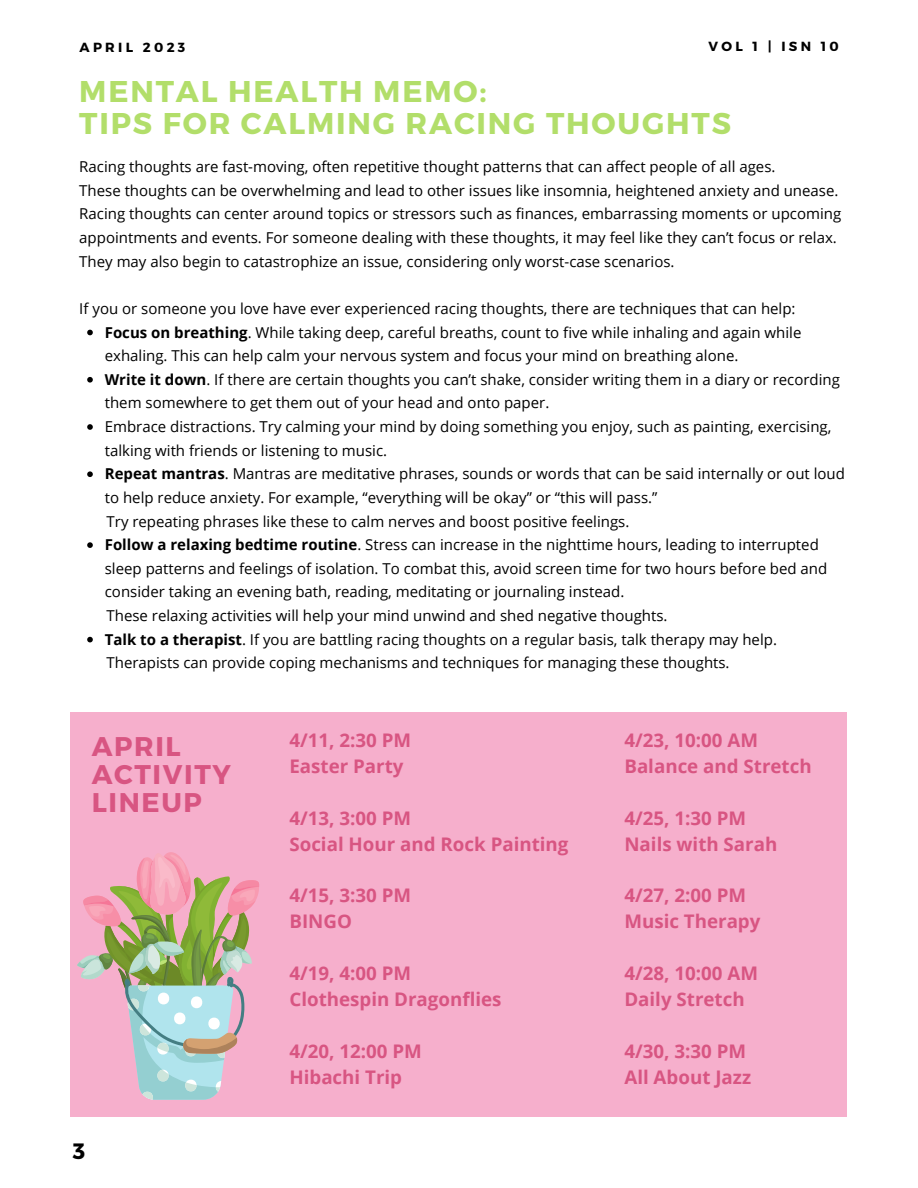
<style>
.page{position:relative;width:918px;height:1188px;background:#fff}
.page>*{position:absolute;margin:0;border:0;box-sizing:border-box;transform-origin:0 0}
.t1{font:700 30px/31.5px "Montserrat";letter-spacing:.06em;color:#b2de6a}
.t2{font:700 27px/28.2px "Montserrat";letter-spacing:.06em;color:#d85582}
.t3{font:700 22.2px "Montserrat";color:#000}
.t4{font:700 18.75px/25.8px "Open Sans";color:#d85582}
.t5{font:15px/23.7px "Open Sans";color:#000}
.t6{font:700 13.2px "Montserrat";letter-spacing:.25em;color:#000}
.s1{font-weight:700}
</style>
<div class="page">
<div style="left:70px;top:713px;width:777px;height:404px;background:#f6afcc"></div>
<svg style="left:77px;top:852px;width:182px;height:248px"></svg>
<svg style="left:87px;top:330px;width:6px;height:5px"></svg>
<svg style="left:87px;top:377px;width:6px;height:6px"></svg>
<svg style="left:87px;top:424px;width:6px;height:6px"></svg>
<svg style="left:87px;top:471px;width:6px;height:6px"></svg>
<svg style="left:87px;top:542px;width:6px;height:6px"></svg>
<svg style="left:87px;top:637px;width:6px;height:5px"></svg>
<p class="t6" style="left:80px;top:39px;width:107px">APRIL 2023</p>
<p class="t6" style="left:709px;top:38px;width:132px">VOL 1 | ISN 10</p>
<h1 class="t1" style="left:79px;top:74px;width:653px">MENTAL HEALTH MEMO:<br>TIPS FOR CALMING RACING THOUGHTS</h1>
<p class="t5" style="left:79px;top:155px;width:763px">Racing thoughts are fast-moving, often repetitive thought patterns that can affect people of all ages.<br>These thoughts can be overwhelming and lead to other issues like insomnia, heightened anxiety and unease.<br>Racing thoughts can center around topics or stressors such as finances, embarrassing moments or upcoming appointments and events. For someone dealing with these thoughts, it may feel like they can’t focus or relax.<br>They may also begin to catastrophize an issue, considering only worst-case scenarios.</p>
<p class="t5" style="left:79px;top:296px;width:718px">If you or someone you love have ever experienced racing thoughts, there are techniques that can help:</p>
<p class="t5" style="left:105px;top:320px;width:742px"><span class="s1">Focus on breathing</span>. While taking deep, careful breaths, count to five while inhaling and again while exhaling. This can help calm your nervous system and focus your mind on breathing alone.<br><span class="s1">Write it down</span>. If there are certain thoughts you can’t shake, consider writing them in a diary or recording them somewhere to get them out of your head and onto paper.<br>Embrace distractions. Try calming your mind by doing something you enjoy, such as painting, exercising, talking with friends or listening to music.<br><span class="s1">Repeat mantras</span>. Mantras are meditative phrases, sounds or words that can be said internally or out loud to help reduce anxiety. For example, “everything will be okay” or “this will pass.”</p>
<p class="t5" style="left:105px;top:533px;width:724px"><span class="s1">Follow a relaxing bedtime routine</span>. Stress can increase in the nighttime hours, leading to interrupted sleep patterns and feelings of isolation. To combat this, avoid screen time for two hours before bed and consider taking an evening bath, reading, meditating or journaling instead.</p>
<p class="t5" style="left:105px;top:627px;width:674px"><span class="s1">Talk to a therapist</span>. If you are battling racing thoughts on a regular basis, talk therapy may help.</p>
<p class="t5" style="left:107px;top:509px;width:524px">Try repeating phrases like these to calm nerves and boost positive feelings.</p>
<p class="t5" style="left:107px;top:603px;width:562px">These relaxing activities will help your mind unwind and shed negative thoughts.</p>
<p class="t5" style="left:107px;top:651px;width:625px">Therapists can provide coping mechanisms and techniques for managing these thoughts.</p>
<h2 class="t2" style="left:92px;top:731px;width:141px">APRIL<br>ACTIVITY<br>LINEUP</h2>
<h3 class="t3" style="left:73px;top:1137px;width:14px">3</h3>
<p class="t4" style="left:289px;top:727px;width:123px">4/11, 2:30 PM<br>Easter Party</p>
<p class="t4" style="left:289px;top:805px;width:281px">4/13, 3:00 PM<br>Social Hour and Rock Painting</p>
<p class="t4" style="left:289px;top:882px;width:123px">4/15, 3:30 PM<br>BINGO</p>
<p class="t4" style="left:289px;top:960px;width:214px">4/19, 4:00 PM<br>Clothespin Dragonflies</p>
<p class="t4" style="left:289px;top:1038px;width:134px">4/20, 12:00 PM<br>Hibachi Trip</p>
<p class="t4" style="left:624px;top:727px;width:189px">4/23, 10:00 AM<br>Balance and Stretch</p>
<p class="t4" style="left:624px;top:805px;width:155px">4/25, 1:30 PM<br>Nails with Sarah</p>
<p class="t4" style="left:624px;top:882px;width:138px">4/27, 2:00 PM<br>Music Therapy</p>
<p class="t4" style="left:624px;top:960px;width:135px">4/28, 10:00 AM<br>Daily Stretch</p>
<p class="t4" style="left:624px;top:1038px;width:128px">4/30, 3:30 PM<br>All About Jazz</p>
</div>
